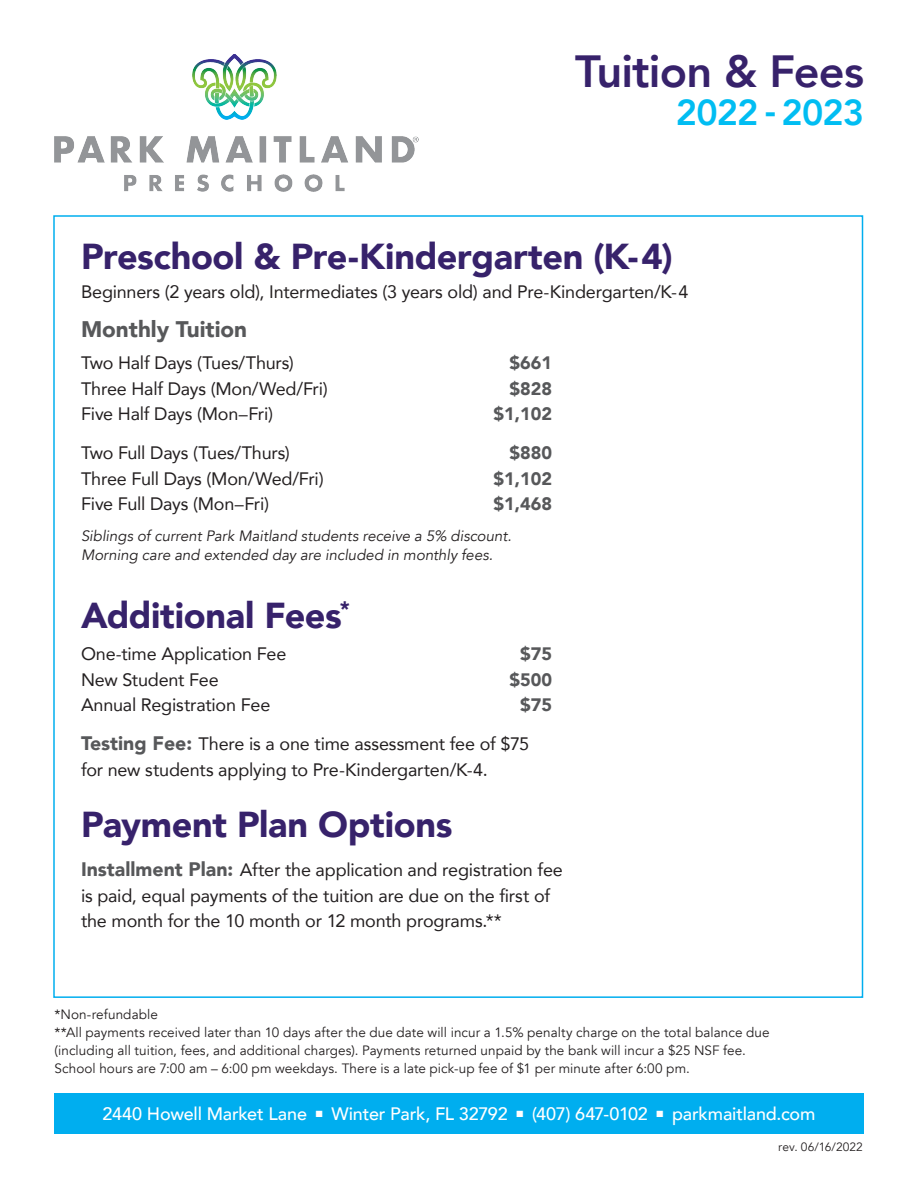
<style>
.page{position:relative;width:918px;height:1188px;background:#fff}
.page>*{position:absolute;margin:0;border:0;box-sizing:border-box;transform-origin:0 0}
.Title_Blue{font:800 45px "Avenir";letter-spacing:-.02em;color:#37226b}
.Header_Blue{font:900 36px "Avenir";letter-spacing:-.01em;color:#37226b}
.Title_Blue-2{font:800 36px "Avenir";letter-spacing:-.03em;color:#01bdf2}
.Subhead_Blue{font:900 22.5px "Avenir";color:#57585a}
.Body_List{font:18px "Avenir";letter-spacing:-.01em;color:#231f20}
.Subhead_Blue-2{font:18px/25.5px "Avenir";letter-spacing:-.01em;color:#231f20}
.Address_Line_White{font:500 18px "Avenir";letter-spacing:-.01em;color:#fff}
.Body_List-2{font:900 18px "Avenir";color:#57585a}
.Body_Disclaimer{font:italic 15px/19.5px "Avenir";color:#231f20}
.Asterik_Disclaimer{font:13.5px/18px "Avenir";letter-spacing:.005em;color:#231f20}
.Disclaimer{font:12px "Avenir";letter-spacing:.005em;color:#231f20}
.s1{font-weight:900;font-size:19.5px;color:#57585a}
</style>
<div class="page">
<div style="left:54px;top:1094px;width:810px;height:40px;background:#00aeef"></div>
<img style="left:54px;top:54px;width:364px;height:138px">
<p class="Title_Blue" style="left:575px;top:36px;width:291px">Tuition &amp; Fees</p>
<p class="Title_Blue-2" style="left:676px;top:84px;width:190px">2022 - 2023</p>
<p class="Header_Blue" style="left:81px;top:226px;width:593px">Preschool &amp; Pre-Kindergarten (K-4)</p>
<p class="Body_List" style="left:81px;top:277px;width:609px">Beginners (2 years old), Intermediates (3 years old) and Pre-Kindergarten/K-4</p>
<p class="Subhead_Blue" style="left:81px;top:310px;width:168px">Monthly Tuition</p>
<p class="Body_List" style="left:81px;top:348px;width:214px">Two Half Days (Tues/Thurs)</p>
<p class="Body_List-2" style="left:509px;top:347px;width:44px">$661</p>
<p class="Body_List" style="left:81px;top:374px;width:248px">Three Half Days (Mon/Wed/Fri)</p>
<p class="Body_List-2" style="left:509px;top:373px;width:44px">$828</p>
<p class="Body_List" style="left:81px;top:399px;width:194px">Five Half Days (Mon–Fri)</p>
<p class="Body_List-2" style="left:493px;top:398px;width:60px">$1,102</p>
<p class="Body_List" style="left:81px;top:438px;width:210px">Two Full Days (Tues/Thurs)</p>
<p class="Body_List-2" style="left:509px;top:437px;width:44px">$880</p>
<p class="Body_List" style="left:81px;top:464px;width:244px">Three Full Days (Mon/Wed/Fri)</p>
<p class="Body_List-2" style="left:493px;top:463px;width:60px">$1,102</p>
<p class="Body_List" style="left:81px;top:489px;width:190px">Five Full Days (Mon–Fri)</p>
<p class="Body_List-2" style="left:493px;top:488px;width:60px">$1,468</p>
<p class="Body_Disclaimer" style="left:81px;top:526px;width:432px">Siblings of current Park Maitland students receive a 5% discount.<br>Morning care and extended day are included in monthly fees.</p>
<p class="Header_Blue" style="left:81px;top:584px;width:271px">Additional Fees<sup>*</sup></p>
<p class="Body_List" style="left:81px;top:639px;width:207px">One-time Application Fee</p>
<p class="Body_List-2" style="left:520px;top:638px;width:33px">$75</p>
<p class="Body_List" style="left:81px;top:665px;width:139px">New Student Fee</p>
<p class="Body_List-2" style="left:509px;top:664px;width:44px">$500</p>
<p class="Body_List" style="left:81px;top:690px;width:191px">Annual Registration Fee</p>
<p class="Body_List-2" style="left:520px;top:689px;width:33px">$75</p>
<p class="Subhead_Blue-2" style="left:81px;top:731px;width:450px"><span class="s1">Testing Fee:</span> There is a one time assessment fee of $75 for new students applying to Pre-Kindergarten/K-4.</p>
<p class="Header_Blue" style="left:81px;top:794px;width:373px">Payment Plan Options</p>
<p class="Subhead_Blue-2" style="left:81px;top:857px;width:483px"><span class="s1">Installment Plan:</span> After the application and registration fee is paid, equal payments of the tuition are due on the first of the month for the 10 month or 12 month programs.**</p>
<p class="Asterik_Disclaimer" style="left:55px;top:1006px;width:105px">*Non-refundable</p>
<p class="Asterik_Disclaimer" style="left:55px;top:1024px;width:717px">**All payments received later than 10 days after the due date will incur a 1.5% penalty charge on the total balance due (including all tuition, fees, and additional charges). Payments returned unpaid by the bank will incur a $25 NSF fee.<br>School hours are 7:00 am – 6:00 pm weekdays. There is a late pick-up fee of $1 per minute after 6:00 pm.</p>
<p class="Address_Line_White" style="left:103px;top:1098px;width:714px">2440 Howell Market Lane ■ Winter Park, FL 32792 ■ (407) 647-0102 ■ parkmaitland.com</p>
<p class="Disclaimer" style="left:778px;top:1139px;width:86px">rev. 06/16/2022</p>
</div>
